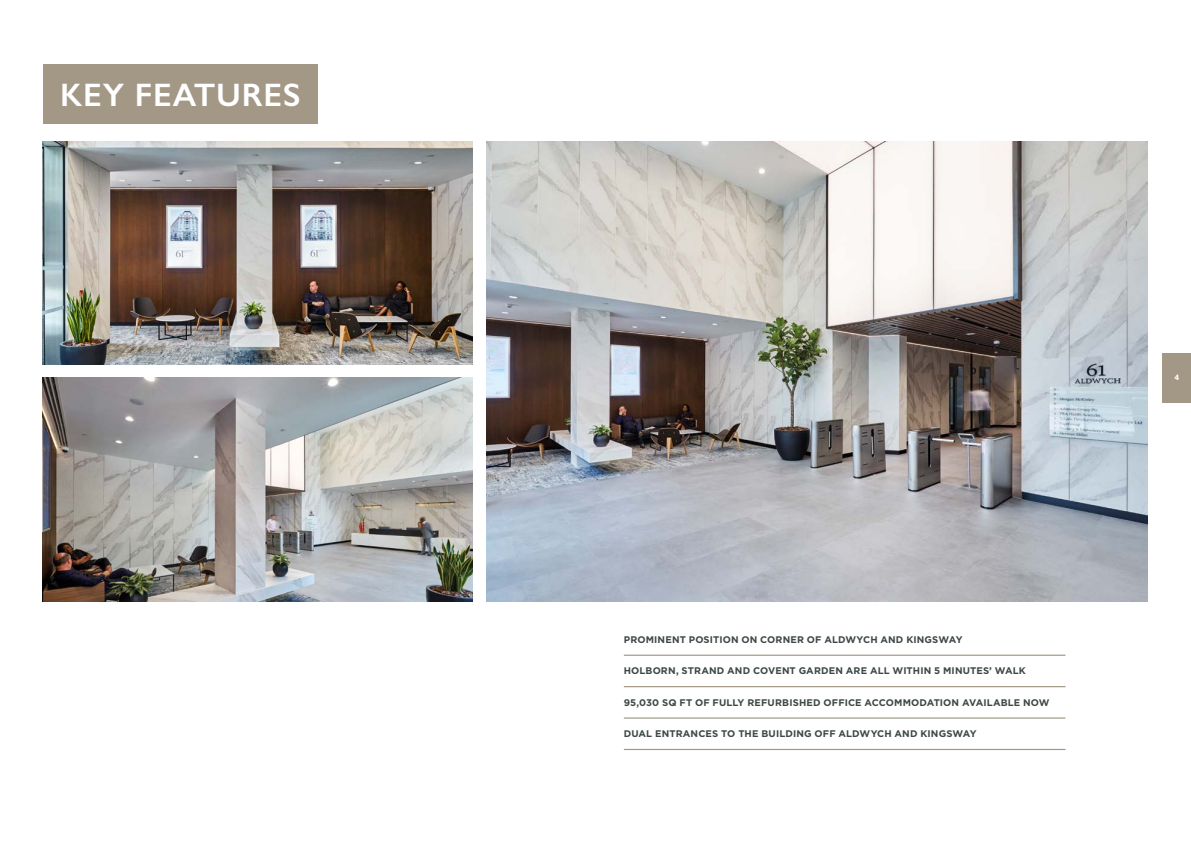
<style>
.page{position:relative;width:1191px;height:842px;background:#fff}
.page>*{position:absolute;margin:0;border:0;box-sizing:border-box;transform-origin:0 0}
.t1{font:600 32.6px "Gill Sans";letter-spacing:.025em;color:#fff}
.t2{font:700 9.6px "Gotham";letter-spacing:.015em;color:#3d4745}
.t3{font:700 8px "Gill Sans";color:#fff}
</style>
<div class="page">
<img style="left:487px;top:142px;width:660px;height:459px">
<hr style="left:624px;top:655px;width:441px;height:1px;background:#a39886">
<hr style="left:624px;top:686px;width:441px;height:1px;background:#a39886">
<hr style="left:624px;top:717px;width:441px;height:2px;background:#a39886">
<hr style="left:624px;top:749px;width:441px;height:1px;background:#a39886">
<div style="left:43px;top:64px;width:274px;height:59px;background:#a39886"></div>
<img style="left:43px;top:142px;width:429px;height:223px">
<img style="left:43px;top:378px;width:429px;height:223px">
<div style="left:1162px;top:354px;width:29px;height:49px;background:#a39886"></div>
<h1 class="t1" style="left:60px;top:75px;width:242px">KEY FEATURES</h1>
<p class="t2" style="left:624px;top:633px;width:340px">PROMINENT POSITION ON CORNER OF ALDWYCH AND KINGSWAY</p>
<p class="t2" style="left:624px;top:664px;width:403px">HOLBORN, STRAND AND COVENT GARDEN ARE ALL WITHIN 5 MINUTES’ WALK</p>
<p class="t2" style="left:624px;top:696px;width:427px">95,030 SQ FT OF FULLY REFURBISHED OFFICE ACCOMMODATION AVAILABLE NOW</p>
<p class="t2" style="left:624px;top:727px;width:354px">DUAL ENTRANCES TO THE BUILDING OFF ALDWYCH AND KINGSWAY</p>
<p class="t3" style="left:1174px;top:371px;width:6px">4</p>
</div>
